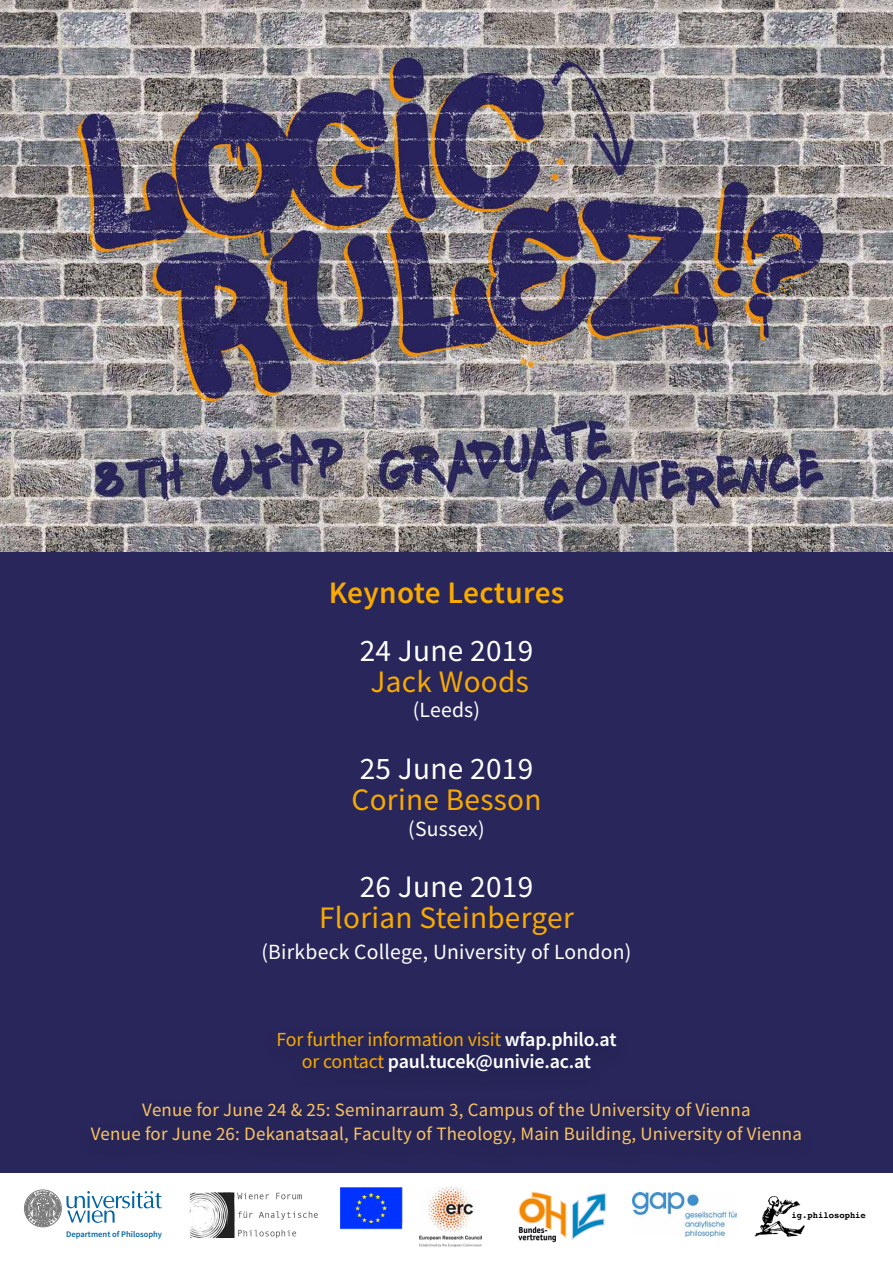
<style>
.page{position:relative;width:893px;height:1263px;background:#fff}
.page>*{position:absolute;margin:0;border:0;box-sizing:border-box;transform-origin:0 0}
.t1{font:31.28px "Source Sans Pro";letter-spacing:.01em;color:#f8aa00}
.t2{font:31.28px "Source Sans Pro";letter-spacing:.01em;color:#fff}
.t3{font:600 31.28px "Source Sans Pro";letter-spacing:.01em;color:#f8aa00}
.t4{font:21.67px "Source Sans Pro";letter-spacing:.01em;color:#fff}
.t5{font:600 19.95px/22px "Source Sans Pro";letter-spacing:-.01em;color:#fff;text-align:center}
.t6{font:18.9px/24.2px "Source Sans Pro";letter-spacing:.015em;color:#fcc45f;text-align:center}
.t7{font:700 8.85px "Courier";color:#000}
.t8{font:600 8.55px "Source Sans Pro";color:#0064a7}
.s1{font-weight:400;color:#f8aa00}
</style>
<div class="page">
<div style="left:0;top:543px;width:893px;height:630px;background:#28265a"></div>
<img style="left:0;top:0;width:893px;height:552px">
<svg style="left:24px;top:1189px;width:138px;height:39px"></svg>
<img style="left:189px;top:1192px;width:129px;height:45px">
<img style="left:340px;top:1187px;width:62px;height:42px">
<img style="left:419px;top:1187px;width:62px;height:59px">
<img style="left:518px;top:1191px;width:88px;height:52px">
<img style="left:632px;top:1193px;width:105px;height:44px">
<img style="left:754px;top:1196px;width:51px;height:41px">
<h1 class="t3" style="left:329px;top:572px;width:237px">Keynote Lectures</h1>
<h1 class="t2" style="left:360px;top:631px;width:175px">24 June 2019</h1>
<h1 class="t1" style="left:371px;top:661px;width:160px">Jack Woods</h1>
<p class="t4" style="left:413px;top:696px;width:69px">(Leeds)</p>
<h1 class="t2" style="left:360px;top:749px;width:175px">25 June 2019</h1>
<h1 class="t1" style="left:352px;top:780px;width:191px">Corine Besson</h1>
<p class="t4" style="left:408px;top:815px;width:78px">(Sussex)</p>
<h1 class="t2" style="left:360px;top:867px;width:175px">26 June 2019</h1>
<h1 class="t1" style="left:319px;top:898px;width:256px">Florian Steinberger</h1>
<p class="t4" style="left:261px;top:938px;width:371px">(Birkbeck College, University of London)</p>
<p class="t5" style="left:276px;top:1028px;width:342px"><span class="s1">For further information visit</span> wfap.philo.at <span class="s1">or contact</span> paul.tucek@univie.ac.at</p>
<p class="t6" style="left:91px;top:1097px;width:713px">Venue for June 24 &amp; 25: Seminarraum 3, Campus of the University of Vienna<br>Venue for June 26: Dekanatsaal, Faculty of Theology, Main Building, University of Vienna</p>
<p class="t8" style="left:66px;top:1228px;width:98px">Department of Philosophy</p>
<p class="t7" style="left:791px;top:1208px;width:76px">ig.philosophie</p>
</div>
